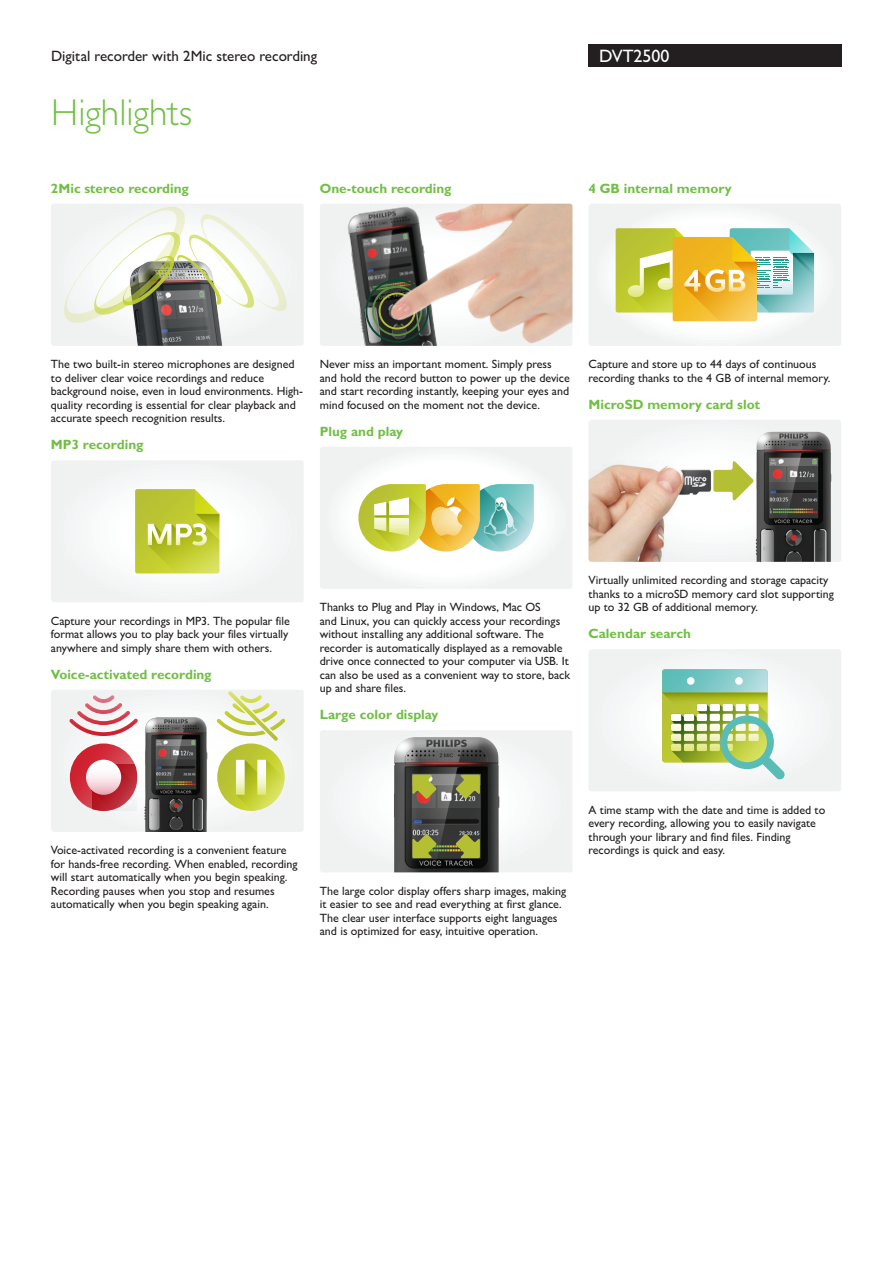
<style>
.page{position:relative;width:893px;height:1263px;background:#fff}
.page>*{position:absolute;margin:0;border:0;box-sizing:border-box;transform-origin:0 0}
.t1{font:300 37.5px "Gill Sans MT Pro";color:#71bf44}
.t2{font:500 18px "Gill Sans MT Pro";color:#fff}
.t3{font:500 15px "Gill Sans MT Pro";color:#231f20}
.t4{font:700 13.5px "Gill Sans MT Pro";color:#71bf44}
.t5{font:500 12px/13.5px "Gill Sans MT Pro";color:#231f20}
</style>
<div class="page">
<div style="left:588px;top:44px;width:254px;height:23px;background:#231f20"></div>
<svg style="left:589px;top:204px;width:252px;height:142px"></svg>
<svg style="left:588px;top:420px;width:253px;height:142px"></svg>
<svg style="left:589px;top:649px;width:252px;height:142px"></svg>
<svg style="left:51px;top:204px;width:252px;height:142px"></svg>
<svg style="left:51px;top:460px;width:252px;height:142px"></svg>
<svg style="left:51px;top:690px;width:252px;height:142px"></svg>
<img style="left:320px;top:204px;width:252px;height:142px">
<svg style="left:320px;top:447px;width:252px;height:142px"></svg>
<svg style="left:320px;top:730px;width:252px;height:142px"></svg>
<p class="t3" style="left:51px;top:47px;width:268px">Digital recorder with 2Mic stereo recording</p>
<h2 class="t2" style="left:599px;top:45px;width:72px">DVT2500</h2>
<h1 class="t1" style="left:51px;top:90px;width:142px">Highlights</h1>
<p class="t4" style="left:51px;top:180px;width:139px">2Mic stereo recording</p>
<p class="t4" style="left:320px;top:180px;width:133px">One-touch recording</p>
<p class="t4" style="left:588px;top:180px;width:145px">4 GB internal memory</p>
<p class="t5" style="left:51px;top:357px;width:254px">The two built-in stereo microphones are designed to deliver clear voice recordings and reduce background noise, even in loud environments. High&shy;quality recording is essential for clear playback and accurate speech recognition results.</p>
<p class="t4" style="left:51px;top:436px;width:94px">MP3 recording</p>
<p class="t5" style="left:320px;top:357px;width:252px">Never miss an important moment. Simply press and hold the record button to power up the device and start recording instantly, keeping your eyes and mind focused on the moment not the device.</p>
<p class="t4" style="left:320px;top:423px;width:85px">Plug and play</p>
<p class="t5" style="left:588px;top:357px;width:243px">Capture and store up to 44 days of continuous recording thanks to the 4 GB of internal memory.</p>
<p class="t4" style="left:588px;top:396px;width:173px">MicroSD memory card slot</p>
<p class="t5" style="left:51px;top:614px;width:240px">Capture your recordings in MP3. The popular file format allows you to play back your files virtually anywhere and simply share them with others.</p>
<p class="t4" style="left:51px;top:666px;width:162px">Voice-activated recording</p>
<p class="t5" style="left:320px;top:600px;width:252px">Thanks to Plug and Play in Windows, Mac OS<br>and Linux, you can quickly access your recordings without installing any additional software. The recorder is automatically displayed as a removable drive once connected to your computer via USB. It can also be used as a convenient way to store, back up and share files.</p>
<p class="t4" style="left:320px;top:706px;width:120px">Large color display</p>
<p class="t5" style="left:588px;top:573px;width:247px">Virtually unlimited recording and storage capacity thanks to a microSD memory card slot supporting up to 32 GB of additional memory.</p>
<p class="t4" style="left:588px;top:625px;width:104px">Calendar search</p>
<p class="t5" style="left:51px;top:843px;width:248px">Voice-activated recording is a convenient feature for hands-free recording. When enabled, recording will start automatically when you begin speaking.<br>Recording pauses when you stop and resumes automatically when you begin speaking again.</p>
<p class="t5" style="left:320px;top:884px;width:248px">The large color display offers sharp images, making it easier to see and read everything at first glance.<br>The clear user interface supports eight languages and is optimized for easy, intuitive operation.</p>
<p class="t5" style="left:588px;top:803px;width:238px">A time stamp with the date and time is added to every recording, allowing you to easily navigate through your library and find files. Finding recordings is quick and easy.</p>
</div>
